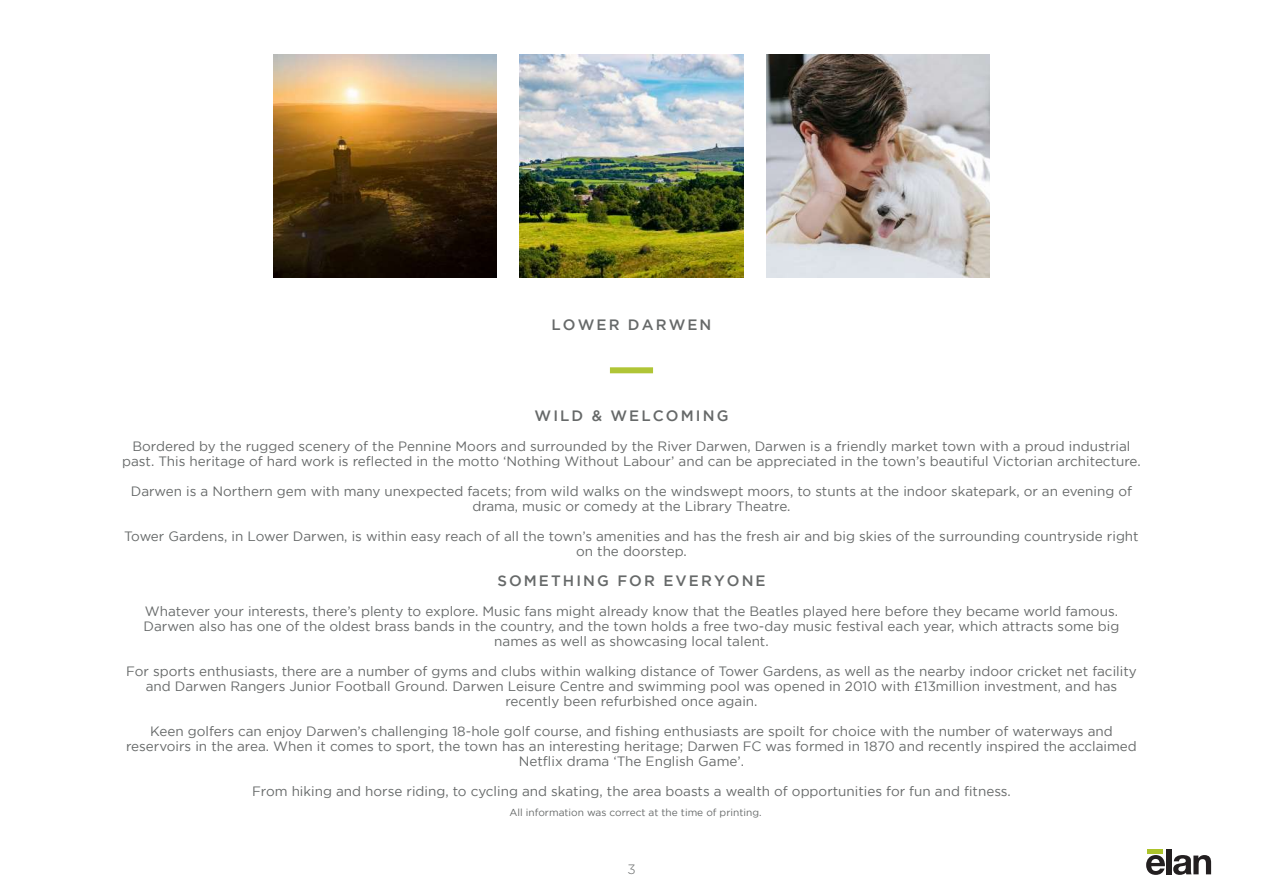
<style>
.page{position:relative;width:1263px;height:893px;background:#fff}
.page>*{position:absolute;margin:0;border:0;box-sizing:border-box;transform-origin:0 0}
.t1{font:500 15px "Gotham";letter-spacing:.14em;color:#666969}
.t2{font:13.5px/15px "Gotham";color:#666969;text-align:center}
.t3{font:300 13.5px "Gotham";color:#666969}
.t4{font:10.2px "Gotham";color:#666969}
</style>
<div class="page">
<img style="left:273px;top:54px;width:224px;height:224px">
<img style="left:519px;top:54px;width:224px;height:223px">
<img style="left:766px;top:54px;width:224px;height:224px">
<div style="left:610px;top:367px;width:43px;height:6px;background:#b0c536"></div>
<svg style="left:1146px;top:855px;width:19px;height:20px"></svg>
<div style="left:1166px;top:849px;width:6px;height:25px;background:#231f20"></div>
<svg style="left:1173px;top:855px;width:38px;height:20px"></svg>
<hr style="left:1147px;top:849px;width:16px;height:4px;background:#acc32b">
<p class="t1" style="left:551px;top:316px;width:161px">LOWER DARWEN</p>
<p class="t1" style="left:534px;top:407px;width:195px">WILD &amp; WELCOMING</p>
<p class="t2" style="left:122px;top:439px;width:1020px">Bordered by the rugged scenery of the Pennine Moors and surrounded by the River Darwen, Darwen is a friendly market town with a proud industrial past. This heritage of hard work is reflected in the motto ‘Nothing Without Labour’ and can be appreciated in the town’s beautiful Victorian architecture.</p>
<p class="t2" style="left:131px;top:484px;width:1003px">Darwen is a Northern gem with many unexpected facets; from wild walks on the windswept moors, to stunts at the indoor skatepark, or an evening of drama, music or comedy at the Library Theatre.</p>
<p class="t2" style="left:124px;top:529px;width:1016px">Tower Gardens, in Lower Darwen, is within easy reach of all the town’s amenities and has the fresh air and big skies of the surrounding countryside right on the doorstep.</p>
<p class="t1" style="left:497px;top:572px;width:270px">SOMETHING FOR EVERYONE</p>
<p class="t2" style="left:144px;top:604px;width:977px">Whatever your interests, there’s plenty to explore. Music fans might already know that the Beatles played here before they became world famous.<br>Darwen also has one of the oldest brass bands in the country, and the town holds a free two-day music festival each year, which attracts some big names as well as showcasing local talent.</p>
<p class="t2" style="left:126px;top:664px;width:1012px">For sports enthusiasts, there are a number of gyms and clubs within walking distance of Tower Gardens, as well as the nearby indoor cricket net facility and Darwen Rangers Junior Football Ground. Darwen Leisure Centre and swimming pool was opened in 2010 with £13million investment, and has recently been refurbished once again.</p>
<p class="t2" style="left:126px;top:724px;width:1012px">Keen golfers can enjoy Darwen’s challenging 18-hole golf course, and fishing enthusiasts are spoilt for choice with the number of waterways and reservoirs in the area. When it comes to sport, the town has an interesting heritage; Darwen FC was formed in 1870 and recently inspired the acclaimed<br>Netflix drama ‘The English Game’.</p>
<p class="t2" style="left:252px;top:784px;width:760px">From hiking and horse riding, to cycling and skating, the area boasts a wealth of opportunities for fun and fitness.</p>
<p class="t4" style="left:509px;top:807px;width:253px">All information was correct at the time of printing.</p>
<p class="t3" style="left:627px;top:862px;width:10px">3</p>
</div>
